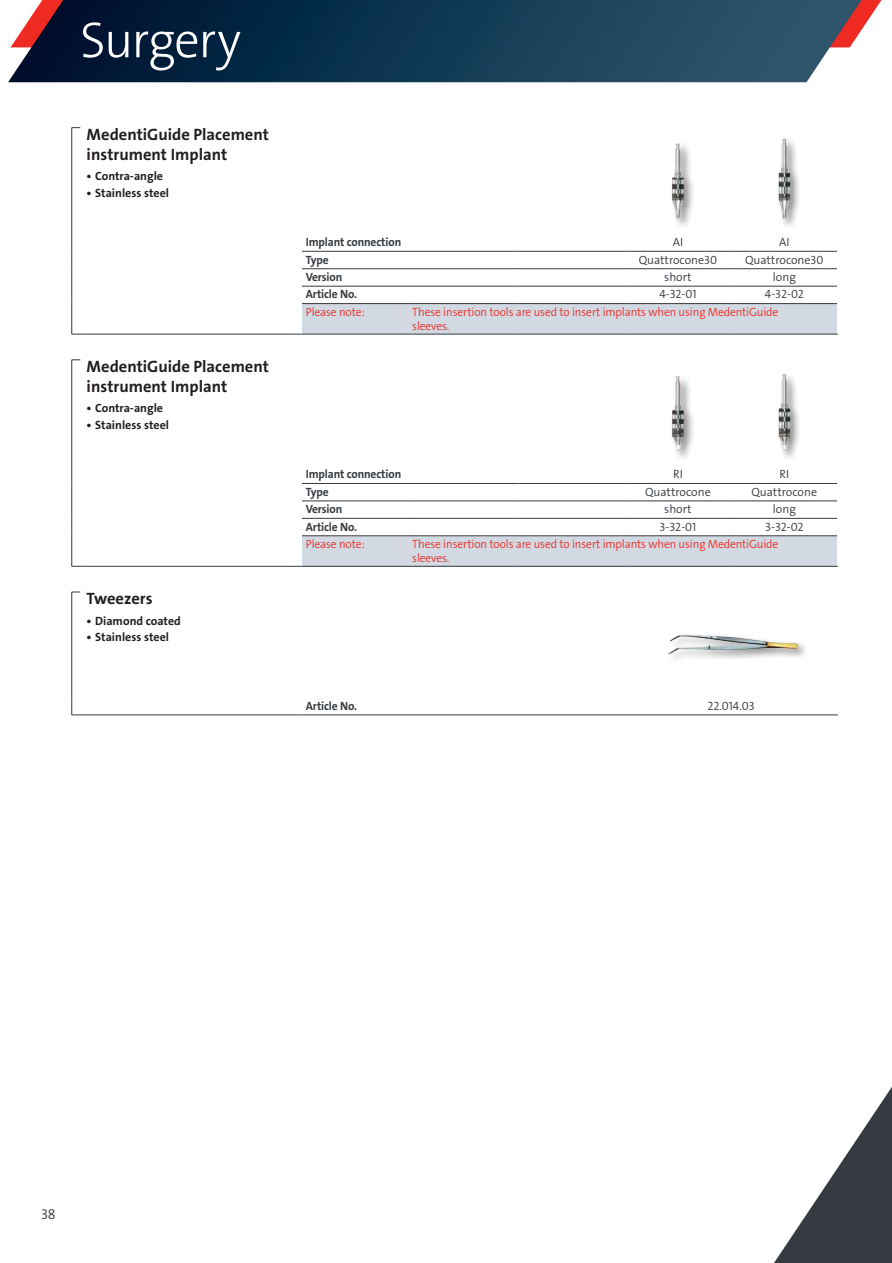
<style>
.page{position:relative;width:892px;height:1263px;background:#fff}
.page>*{position:absolute;margin:0;border:0;box-sizing:border-box;transform-origin:0 0}
.t1{font:51px "The Sans LP3 Lig";letter-spacing:-.03em;color:#fff}
.t2{font:16.5px/19.8px "The Sans LP7 Bld";color:#231f20}
.t3{font:14.25px "The Sans LP4 Se Lig";color:#353b40}
.t4{font:12px/14.4px "The Sans LP4 Se Lig";letter-spacing:-.01em;color:#eb2f29;scale:.96 1}
.t5{font:12px "The Sans LP4 Se Lig";color:#353b40}
.t6{font:12px "The Sans LP7 Bld";letter-spacing:-.01em;color:#353b40;scale:.96 1}
.t7{font:12px "The Sans LP7 Bld";color:#231f20}
</style>
<div class="page">
<svg style="left:8px;top:47px;width:842px;height:35px;background:#1e4059"></svg>
<svg style="left:72px;top:128px;width:765px;height:206px"></svg>
<div style="left:301px;top:304px;width:536px;height:30px;background:#d2d9e2"></div>
<hr style="left:80px;top:334px;width:221px;height:1px;background:#353b40">
<svg style="left:412px;top:234px;width:1px;height:69px"></svg>
<svg style="left:518px;top:234px;width:1px;height:69px"></svg>
<svg style="left:624px;top:234px;width:1px;height:69px"></svg>
<svg style="left:730px;top:234px;width:1px;height:69px"></svg>
<hr style="left:302px;top:303px;width:110px;height:1px;background:#353b40">
<hr style="left:412px;top:303px;width:106px;height:1px;background:#353b40">
<hr style="left:518px;top:303px;width:106px;height:1px;background:#353b40">
<hr style="left:624px;top:303px;width:107px;height:1px;background:#353b40">
<hr style="left:731px;top:303px;width:106px;height:1px;background:#353b40">
<hr style="left:302px;top:251px;width:110px;height:1px;background:#353b40">
<hr style="left:412px;top:251px;width:106px;height:1px;background:#353b40">
<hr style="left:518px;top:251px;width:106px;height:1px;background:#353b40">
<hr style="left:624px;top:251px;width:107px;height:1px;background:#353b40">
<hr style="left:731px;top:251px;width:106px;height:1px;background:#353b40">
<hr style="left:302px;top:268px;width:110px;height:1px;background:#353b40">
<hr style="left:412px;top:268px;width:106px;height:1px;background:#353b40">
<hr style="left:518px;top:268px;width:106px;height:1px;background:#353b40">
<hr style="left:624px;top:268px;width:107px;height:1px;background:#353b40">
<hr style="left:731px;top:268px;width:106px;height:1px;background:#353b40">
<hr style="left:302px;top:286px;width:110px;height:1px;background:#353b40">
<hr style="left:412px;top:286px;width:106px;height:1px;background:#353b40">
<hr style="left:518px;top:286px;width:106px;height:1px;background:#353b40">
<hr style="left:624px;top:286px;width:107px;height:1px;background:#353b40">
<hr style="left:731px;top:286px;width:106px;height:1px;background:#353b40">
<hr style="left:71px;top:128px;width:1px;height:106px;background:#353b40">
<svg style="left:71px;top:234px;width:1px;height:70px"></svg>
<hr style="left:71px;top:304px;width:1px;height:30px;background:#353b40">
<svg style="left:301px;top:234px;width:1px;height:70px"></svg>
<hr style="left:301px;top:304px;width:1px;height:30px;background:#fff">
<hr style="left:301px;top:334px;width:111px;height:1px;background:#353b40">
<hr style="left:412px;top:334px;width:106px;height:1px;background:#353b40">
<hr style="left:518px;top:334px;width:106px;height:1px;background:#353b40">
<hr style="left:624px;top:334px;width:107px;height:1px;background:#353b40">
<hr style="left:731px;top:334px;width:106px;height:1px;background:#353b40">
<div style="left:669px;top:141px;width:26px;height:89px;background:#231f20;opacity:.5"></div>
<img style="left:644px;top:138px;width:68px;height:85px">
<div style="left:776px;top:136px;width:25px;height:94px;background:#231f20;opacity:.5"></div>
<img style="left:750px;top:138px;width:68px;height:85px">
<svg style="left:72px;top:360px;width:765px;height:206px"></svg>
<div style="left:301px;top:536px;width:536px;height:30px;background:#d2d9e2"></div>
<hr style="left:80px;top:566px;width:221px;height:1px;background:#353b40">
<svg style="left:412px;top:466px;width:1px;height:69px"></svg>
<svg style="left:518px;top:466px;width:1px;height:69px"></svg>
<svg style="left:624px;top:466px;width:1px;height:69px"></svg>
<svg style="left:730px;top:466px;width:1px;height:69px"></svg>
<hr style="left:302px;top:535px;width:110px;height:1px;background:#353b40">
<hr style="left:412px;top:535px;width:106px;height:1px;background:#353b40">
<hr style="left:518px;top:535px;width:106px;height:1px;background:#353b40">
<hr style="left:624px;top:535px;width:107px;height:1px;background:#353b40">
<hr style="left:731px;top:535px;width:106px;height:1px;background:#353b40">
<hr style="left:302px;top:483px;width:110px;height:1px;background:#353b40">
<hr style="left:412px;top:483px;width:106px;height:1px;background:#353b40">
<hr style="left:518px;top:483px;width:106px;height:1px;background:#353b40">
<hr style="left:624px;top:483px;width:107px;height:1px;background:#353b40">
<hr style="left:731px;top:483px;width:106px;height:1px;background:#353b40">
<hr style="left:302px;top:501px;width:110px;height:1px;background:#353b40">
<hr style="left:412px;top:501px;width:106px;height:1px;background:#353b40">
<hr style="left:518px;top:501px;width:106px;height:1px;background:#353b40">
<hr style="left:624px;top:501px;width:107px;height:1px;background:#353b40">
<hr style="left:731px;top:501px;width:106px;height:1px;background:#353b40">
<hr style="left:302px;top:518px;width:110px;height:1px;background:#353b40">
<hr style="left:412px;top:518px;width:106px;height:1px;background:#353b40">
<hr style="left:518px;top:518px;width:106px;height:1px;background:#353b40">
<hr style="left:624px;top:518px;width:107px;height:1px;background:#353b40">
<hr style="left:731px;top:518px;width:106px;height:1px;background:#353b40">
<hr style="left:71px;top:360px;width:1px;height:106px;background:#353b40">
<svg style="left:71px;top:466px;width:1px;height:70px"></svg>
<hr style="left:71px;top:536px;width:1px;height:30px;background:#353b40">
<svg style="left:301px;top:466px;width:1px;height:70px"></svg>
<hr style="left:301px;top:536px;width:1px;height:30px;background:#fff">
<hr style="left:301px;top:566px;width:111px;height:1px;background:#353b40">
<hr style="left:412px;top:566px;width:106px;height:1px;background:#353b40">
<hr style="left:518px;top:566px;width:106px;height:1px;background:#353b40">
<hr style="left:624px;top:566px;width:107px;height:1px;background:#353b40">
<hr style="left:731px;top:566px;width:106px;height:1px;background:#353b40">
<div style="left:669px;top:374px;width:26px;height:88px;background:#231f20;opacity:.5"></div>
<img style="left:644px;top:370px;width:68px;height:85px">
<div style="left:776px;top:372px;width:25px;height:90px;background:#231f20;opacity:.5"></div>
<img style="left:750px;top:370px;width:68px;height:85px">
<svg style="left:72px;top:592px;width:765px;height:123px"></svg>
<hr style="left:80px;top:715px;width:221px;height:1px;background:#353b40">
<svg style="left:412px;top:697px;width:1px;height:18px"></svg>
<svg style="left:624px;top:697px;width:1px;height:18px"></svg>
<hr style="left:71px;top:592px;width:1px;height:105px;background:#353b40">
<svg style="left:71px;top:697px;width:9px;height:19px"></svg>
<svg style="left:301px;top:697px;width:1px;height:18px"></svg>
<hr style="left:301px;top:715px;width:111px;height:1px;background:#353b40">
<hr style="left:412px;top:715px;width:212px;height:1px;background:#353b40">
<hr style="left:624px;top:715px;width:213px;height:1px;background:#353b40">
<img style="left:629px;top:602px;width:204px;height:85px">
<svg style="left:11px;top:0;width:871px;height:47px;background:#253c54"></svg>
<svg style="left:774px;top:1087px;width:118px;height:176px"></svg>
<h1 class="t1" style="left:80px;top:7px;width:162px">Surgery</h1>
<h2 class="t2" style="left:87px;top:124px;width:184px">MedentiGuide Placement instrument Implant</h2>
<p class="t7" style="left:87px;top:169px;width:78px">• Contra-angle</p>
<p class="t7" style="left:87px;top:185px;width:84px">• Stainless steel</p>
<h2 class="t2" style="left:87px;top:357px;width:184px">MedentiGuide Placement instrument Implant</h2>
<p class="t7" style="left:87px;top:401px;width:78px">• Contra-angle</p>
<p class="t7" style="left:87px;top:417px;width:84px">• Stainless steel</p>
<h2 class="t2" style="left:87px;top:589px;width:67px">Tweezers</h2>
<p class="t7" style="left:87px;top:613px;width:96px">• Diamond coated</p>
<p class="t7" style="left:87px;top:629px;width:84px">• Stainless steel</p>
<p class="t6" style="left:306px;top:234px;width:101px">Implant connection</p>
<p class="t5" style="left:672px;top:234px;width:12px">AI</p>
<p class="t5" style="left:779px;top:234px;width:12px">AI</p>
<p class="t6" style="left:306px;top:252px;width:25px">Type</p>
<p class="t5" style="left:638px;top:252px;width:80px">Quattrocone30</p>
<p class="t5" style="left:745px;top:252px;width:80px">Quattrocone30</p>
<p class="t6" style="left:306px;top:269px;width:40px">Version</p>
<p class="t5" style="left:664px;top:269px;width:29px">short</p>
<p class="t5" style="left:772px;top:269px;width:24px">long</p>
<p class="t6" style="left:306px;top:287px;width:55px">Article No.</p>
<p class="t5" style="left:659px;top:287px;width:39px">4-32-01</p>
<p class="t5" style="left:765px;top:287px;width:40px">4-32-02</p>
<p class="t4" style="left:306px;top:305px;width:63px">Please note:</p>
<p class="t4" style="left:412px;top:305px;width:383px">These insertion tools are used to insert implants when using MedentiGuide sleeves.</p>
<p class="t6" style="left:306px;top:466px;width:101px">Implant connection</p>
<p class="t5" style="left:673px;top:466px;width:11px">RI</p>
<p class="t5" style="left:779px;top:466px;width:11px">RI</p>
<p class="t6" style="left:306px;top:484px;width:25px">Type</p>
<p class="t5" style="left:645px;top:484px;width:67px">Quattrocone</p>
<p class="t5" style="left:751px;top:484px;width:67px">Quattrocone</p>
<p class="t6" style="left:306px;top:501px;width:40px">Version</p>
<p class="t5" style="left:664px;top:501px;width:29px">short</p>
<p class="t5" style="left:772px;top:501px;width:24px">long</p>
<p class="t6" style="left:306px;top:519px;width:55px">Article No.</p>
<p class="t5" style="left:659px;top:519px;width:38px">3-32-01</p>
<p class="t5" style="left:765px;top:519px;width:40px">3-32-02</p>
<p class="t4" style="left:306px;top:537px;width:63px">Please note:</p>
<p class="t4" style="left:412px;top:537px;width:383px">These insertion tools are used to insert implants when using MedentiGuide sleeves.</p>
<p class="t6" style="left:306px;top:698px;width:55px">Article No.</p>
<p class="t5" style="left:707px;top:698px;width:49px">22.014.03</p>
<p class="t3" style="left:41px;top:1205px;width:16px">38</p>
</div>
